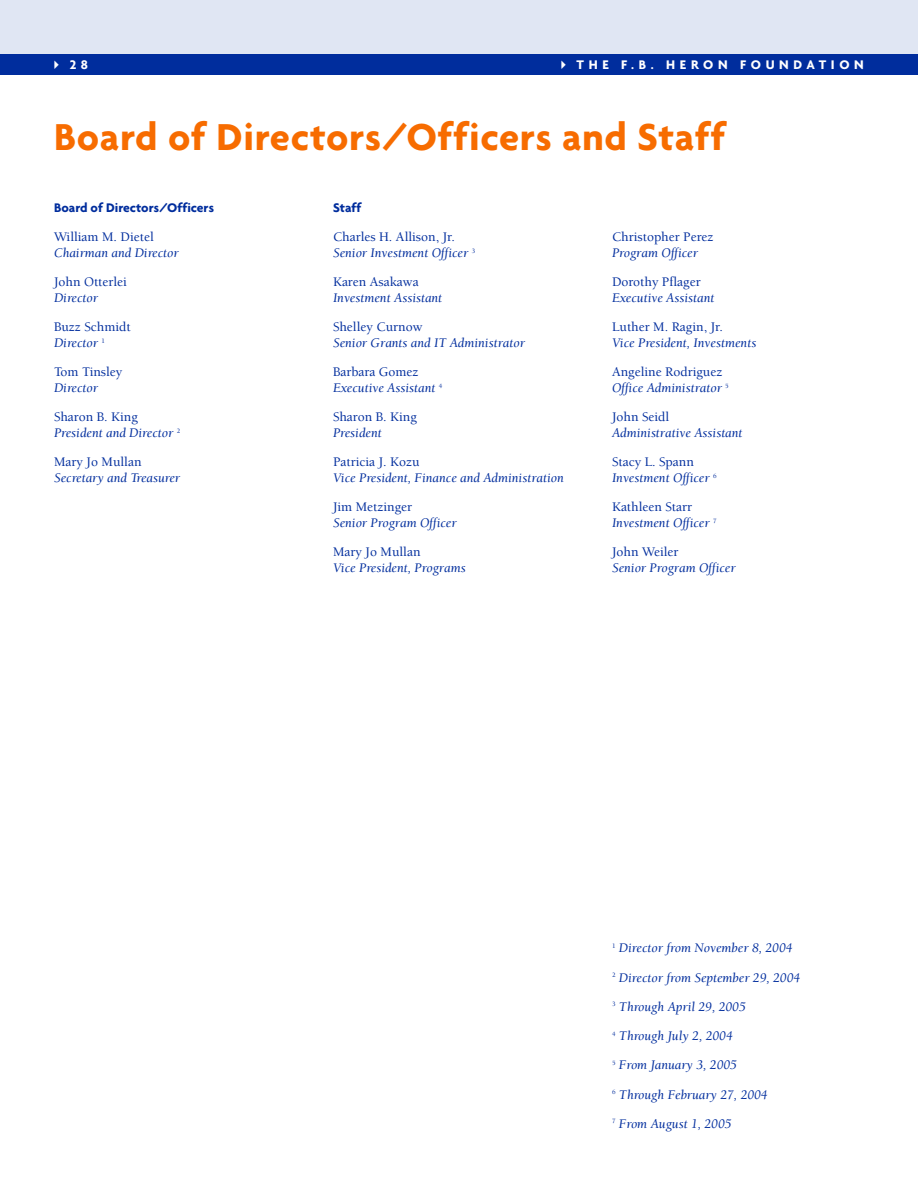
<style>
.page{position:relative;width:918px;height:1188px;background:#fff}
.page>*{position:absolute;margin:0;border:0;box-sizing:border-box;transform-origin:0 0}
.t1{font:700 40.5px "Agenda";letter-spacing:.015em;color:#f76c00}
.t2{font:italic 13.5px/15.8px "Berkeley";color:#002d9d}
.t3{font:500 13.5px/15.8px "Berkeley";color:#002d9d}
.t4{font:700 13.5px "Agenda";color:#002d9d}
.t5{font:700 13.5px "Agenda";letter-spacing:.345em;color:#fff}
.s1{font-weight:400;font-style:italic}
.s2{font-weight:500;font-style:normal}
</style>
<div class="page">
<div style="left:0;top:54px;width:918px;height:20px;background:#002d9d"></div>
<div style="left:0;top:0;width:918px;height:54px;background:#e0e6f3"></div>
<p class="t5" style="left:49px;top:56px;width:40px">✔28</p>
<p class="t5" style="left:556px;top:56px;width:309px">✔ THE F.B. HERON FOUNDATION</p>
<h1 class="t1" style="left:54px;top:113px;width:673px">Board of Directors/Officers and Staff</h1>
<p class="t4" style="left:54px;top:200px;width:162px">Board of Directors/Officers</p>
<p class="t3" style="left:54px;top:230px;width:101px">William M. Dietel</p>
<p class="t2" style="left:54px;top:246px;width:126px">Chairman and Director</p>
<p class="t3" style="left:54px;top:275px;width:75px">John Otterlei</p>
<p class="t2" style="left:54px;top:291px;width:46px">Director</p>
<p class="t3" style="left:54px;top:320px;width:78px">Buzz Schmidt<br><span class="s1">Director</span> <sup>1</sup></p>
<p class="t3" style="left:54px;top:365px;width:70px">Tom Tinsley</p>
<p class="t2" style="left:54px;top:381px;width:46px">Director</p>
<p class="t2" style="left:54px;top:410px;width:128px"><span class="s2">Sharon B. King<br></span>President and Director <sup>2</sup></p>
<p class="t3" style="left:54px;top:455px;width:89px">Mary Jo Mullan</p>
<p class="t2" style="left:54px;top:471px;width:128px">Secretary and Treasurer</p>
<p class="t4" style="left:333px;top:200px;width:30px">Staff</p>
<p class="t2" style="left:333px;top:230px;width:144px"><span class="s2">Charles H. Allison, Jr.<br></span>Senior Investment Officer <sup>3</sup></p>
<p class="t3" style="left:333px;top:275px;width:87px">Karen Asakawa</p>
<p class="t2" style="left:333px;top:291px;width:111px">Investment Assistant</p>
<p class="t3" style="left:333px;top:320px;width:91px">Shelley Curnow</p>
<p class="t2" style="left:333px;top:336px;width:193px">Senior Grants and IT Administrator</p>
<p class="t2" style="left:333px;top:365px;width:111px"><span class="s2">Barbara Gomez<br></span>Executive Assistant <sup>4</sup></p>
<p class="t3" style="left:333px;top:410px;width:85px">Sharon B. King</p>
<p class="t2" style="left:333px;top:426px;width:50px">President</p>
<p class="t3" style="left:333px;top:455px;width:88px">Patricia J. Kozu</p>
<p class="t2" style="left:333px;top:471px;width:232px">Vice President, Finance and Administration</p>
<p class="t3" style="left:333px;top:500px;width:81px">Jim Metzinger</p>
<p class="t2" style="left:333px;top:516px;width:125px">Senior Program Officer</p>
<p class="t3" style="left:333px;top:545px;width:89px">Mary Jo Mullan</p>
<p class="t2" style="left:333px;top:561px;width:134px">Vice President, Programs</p>
<p class="t3" style="left:612px;top:230px;width:103px">Christopher Perez</p>
<p class="t2" style="left:612px;top:246px;width:88px">Program Officer</p>
<p class="t3" style="left:612px;top:275px;width:90px">Dorothy Pflager</p>
<p class="t2" style="left:612px;top:291px;width:104px">Executive Assistant</p>
<p class="t3" style="left:612px;top:320px;width:112px">Luther M. Ragin, Jr.</p>
<p class="t2" style="left:612px;top:336px;width:146px">Vice President, Investments</p>
<p class="t2" style="left:612px;top:365px;width:118px"><span class="s2">Angeline Rodriguez<br></span>Office Administrator <sup>5</sup></p>
<p class="t3" style="left:612px;top:410px;width:59px">John Seidl</p>
<p class="t2" style="left:612px;top:426px;width:132px">Administrative Assistant</p>
<p class="t2" style="left:612px;top:455px;width:106px"><span class="s2">Stacy L. Spann<br></span>Investment Officer <sup>6</sup></p>
<p class="t2" style="left:612px;top:500px;width:106px"><span class="s2">Kathleen Starr<br></span>Investment Officer <sup>7</sup></p>
<p class="t3" style="left:612px;top:545px;width:68px">John Weiler</p>
<p class="t2" style="left:612px;top:561px;width:125px">Senior Program Officer</p>
<p class="t2" style="left:612px;top:935px;width:190px;line-height:29.2px"><sup>1</sup> Director from November 8, 2004<br><sup>2</sup> Director from September 29, 2004<br><sup>3</sup> Through April 29, 2005<br><sup>4</sup> Through July 2, 2004<br><sup>5</sup> From January 3, 2005<br><sup>6</sup> Through February 27, 2004<br><sup>7</sup> From August 1, 2005</p>
</div>
